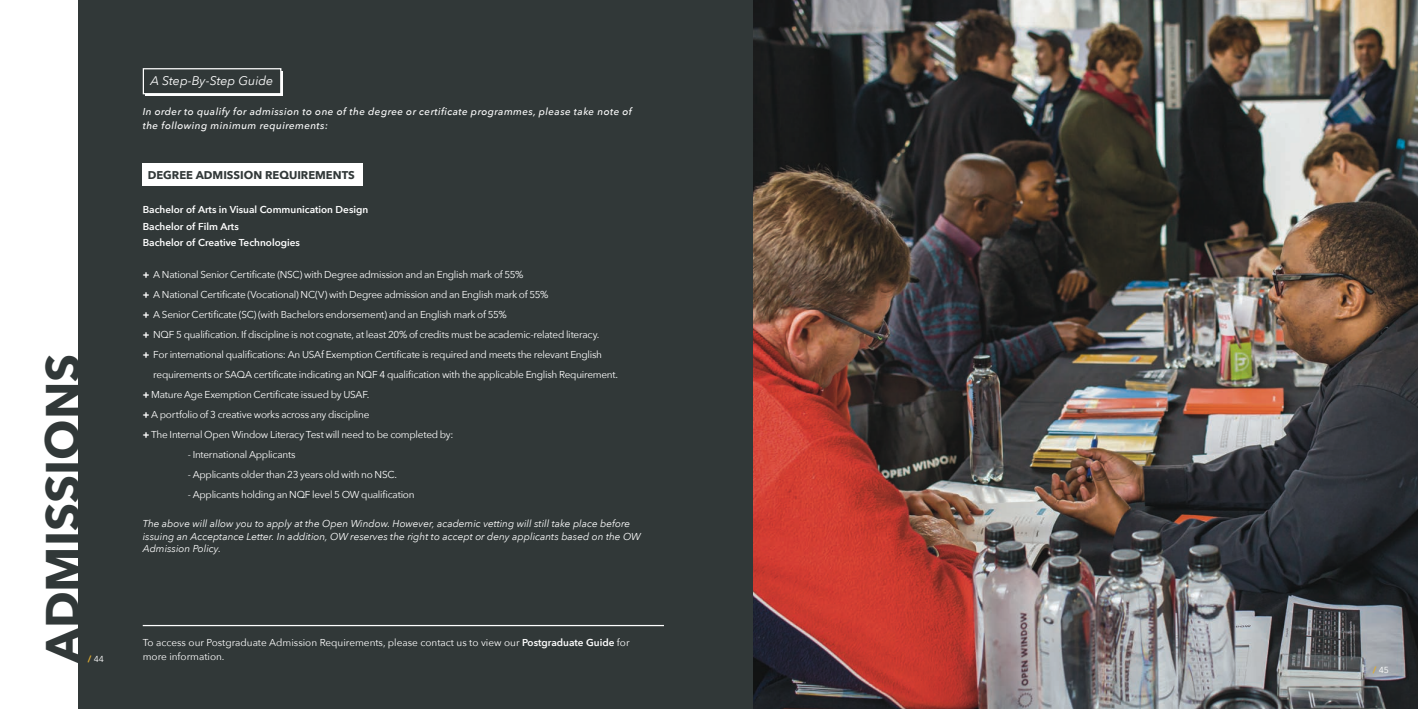
<style>
.page{position:relative;width:1418px;height:709px;background:#fff}
.page>*{position:absolute;margin:0;border:0;box-sizing:border-box;transform-origin:0 0}
.t1{font:700 47.5px "Avenir Next";color:#313838}
.t2{font:italic 12.5px "Avenir Next";color:#fff}
.t3{font:700 11.25px "Avenir Next";color:#323939}
.Body_Copy_-_Prospectus{font:10px "Avenir Next";letter-spacing:-.025em;color:#fff}
.Body_Copy_-_Prospectus-2{font:italic 10px/12.5px "Avenir Next";color:#fff}
.Body_Copy_-_Prospectus-3{font:italic 500 10px/13.8px "Avenir Next";letter-spacing:.04em;color:#fff}
.Body_Copy_-_Prospectus-4{font:10px "Avenir Next";color:#fff}
.Body_Copy_-_Prospectus-5{font:600 10px "Avenir Next";color:#fff}
.t4{font:8.75px "Avenir Next";color:#fff}
.s1{font-weight:700;color:#dfac32}
.s2{font-weight:700}
.s3{font-weight:600}
</style>
<div class="page">
<div style="left:0;top:0;width:754px;height:709px;background:#313838"></div>
<div style="left:0;top:0;width:78px;height:709px;background:#fff"></div>
<img style="left:753px;top:0;width:664px;height:709px">
<div style="left:145px;top:71px;width:138px;height:25px;background:#fff"></div>
<div style="left:143px;top:68px;width:138px;height:26px;background:#313838;border:1px solid #fff"></div>
<div style="left:143px;top:163px;width:220px;height:23px;background:#fff"></div>
<hr style="left:143px;top:625px;width:521px;height:1px;background:#fff">
<p class="t1" style="left:22px;top:663px;width:311px;rotate:-90deg">ADMISSIONS</p>
<p class="t4" style="left:88px;top:651px;width:17px"><span class="s1">/</span> 44</p>
<p class="t2" style="left:150px;top:70px;width:124px">A Step-By-Step Guide</p>
<p class="Body_Copy_-_Prospectus-3" style="left:143px;top:105px;width:491px">In order to qualify for admission to one of the degree or certificate programmes, please take note of the following minimum requirements:</p>
<p class="t3" style="left:148px;top:165px;width:209px">DEGREE ADMISSION REQUIREMENTS</p>
<p class="Body_Copy_-_Prospectus-5" style="left:143px;top:201px;width:227px">Bachelor of Arts in Visual Communication Design</p>
<p class="Body_Copy_-_Prospectus-5" style="left:143px;top:217px;width:97px">Bachelor of Film Arts</p>
<p class="Body_Copy_-_Prospectus-5" style="left:143px;top:234px;width:159px">Bachelor of Creative Technologies</p>
<p class="Body_Copy_-_Prospectus" style="left:143px;top:266px;width:382px"><span class="s2">+</span> A National Senior Certificate (NSC) with Degree admission and an English mark of 55%</p>
<p class="Body_Copy_-_Prospectus" style="left:143px;top:286px;width:407px"><span class="s2">+</span> A National Certificate (Vocational) NC(V) with Degree admission and an English mark of 55%</p>
<p class="Body_Copy_-_Prospectus" style="left:143px;top:306px;width:365px"><span class="s2">+</span> A Senior Certificate (SC) (with Bachelors endorsement) and an English mark of 55%</p>
<p class="Body_Copy_-_Prospectus" style="left:143px;top:326px;width:458px"><span class="s2">+</span> NQF 5 qualification. If discipline is not cognate, at least 20% of credits must be academic-related literacy.</p>
<p class="Body_Copy_-_Prospectus" style="left:143px;top:346px;width:461px"><span class="s2">+</span> For international qualifications: An USAf Exemption Certificate is required and meets the relevant English</p>
<p class="Body_Copy_-_Prospectus" style="left:153px;top:366px;width:466px">requirements or SAQA certificate indicating an NQF 4 qualification with the applicable English Requirement.</p>
<p class="Body_Copy_-_Prospectus" style="left:143px;top:386px;width:228px"><span class="s2">+</span> Mature Age Exemption Certificate issued by USAF.</p>
<p class="Body_Copy_-_Prospectus" style="left:143px;top:406px;width:228px"><span class="s2">+</span> A portfolio of 3 creative works across any discipline</p>
<p class="Body_Copy_-_Prospectus" style="left:143px;top:426px;width:312px"><span class="s2">+</span> The Internal Open Window Literacy Test will need to be completed by:</p>
<p class="Body_Copy_-_Prospectus" style="left:188px;top:446px;width:109px">- International Applicants</p>
<p class="Body_Copy_-_Prospectus" style="left:188px;top:466px;width:211px">- Applicants older than 23 years old with no NSC.</p>
<p class="Body_Copy_-_Prospectus" style="left:188px;top:486px;width:228px">- Applicants holding an NQF level 5 OW qualification</p>
<p class="Body_Copy_-_Prospectus-2" style="left:143px;top:517px;width:499px">The above will allow you to apply at the Open Window. However, academic vetting will still take place before issuing an Acceptance Letter. In addition, OW reserves the right to accept or deny applicants based on the OW<br>Admission Policy.</p>
<p class="Body_Copy_-_Prospectus-4" style="left:143px;top:634px;width:488px">To access our Postgraduate Admission Requirements, please contact us to view our <span class="s3">Postgraduate Guide</span> for</p>
<p class="Body_Copy_-_Prospectus-4" style="left:143px;top:647px;width:83px">more information.</p>
<p class="t4" style="left:1372px;top:662px;width:17px"><span class="s1">/</span> 45</p>
</div>
